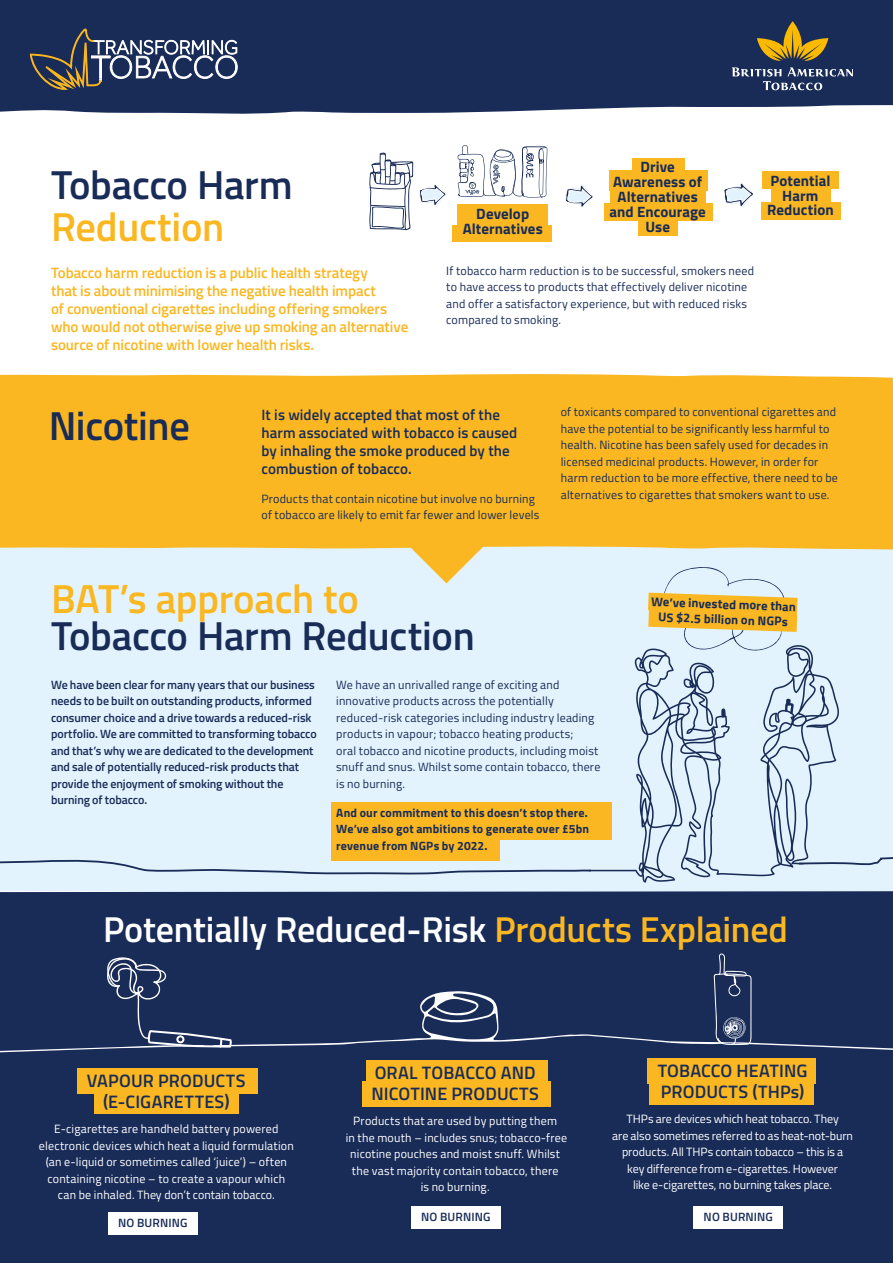
<style>
.page{position:relative;width:893px;height:1263px;background:#fff}
.page>*{position:absolute;margin:0;border:0;box-sizing:border-box;transform-origin:0 0}
.t1{font:600 40.5px "Titillium Web";letter-spacing:-.005em;color:#192c58}
.t2{font:600 40.5px "Titillium Web";letter-spacing:-.005em;color:#fab721}
.t3{font:600 36px "Titillium Web";letter-spacing:-.005em;color:#fff}
.t4{font:600 18px/21px "Titillium Web";letter-spacing:.005em;color:#192c58}
.t5{font:600 15px/18px "Titillium Web";letter-spacing:-.005em;color:#fab721}
.t6{font:600 15px/18px "Titillium Web";letter-spacing:.005em;color:#192c58}
.t7{font:700 15px/15px "Titillium Web";letter-spacing:.005em;color:#192c58;text-align:center}
.t8{font:700 12.6px/15.1px "Titillium Web";color:#192c58;text-align:center}
.t9{font:12px/16.5px "Titillium Web";letter-spacing:.015em;color:#192c58}
.t10{font:12px/16.5px "Titillium Web";letter-spacing:.015em;color:#fff;text-align:center}
.t11{font:600 12px/16.5px "Titillium Web";letter-spacing:-.005em;color:#192c58}
.t12{font:12px/16.5px "Titillium Web";letter-spacing:-.005em;color:#fff;text-align:center}
.t13{font:700 12px/16.5px "Titillium Web";letter-spacing:.015em;color:#192c58;text-align:justify}
.s1{color:#fab721}
</style>
<div class="page">
<div style="left:0;top:374px;width:893px;height:172px;background:#fab721"></div>
<div style="left:0;top:546px;width:893px;height:345px;background:#e2f3fd"></div>
<svg style="left:589px;top:644px;width:253px;height:238px;background:#cbddea"></svg>
<svg style="left:721px;top:708px;width:5px;height:10px"></svg>
<svg style="left:785px;top:699px;width:9px;height:15px"></svg>
<svg style="left:0;top:857px;width:593px;height:19px;background:#cddeeb"></svg>
<svg style="left:797px;top:856px;width:96px;height:10px"></svg>
<svg style="left:648px;top:566px;width:149px;height:87px;background:#e6d6a3"></svg>
<div style="left:0;top:891px;width:893px;height:372px;background:#192c58"></div>
<div style="left:362px;top:1081px;width:189px;height:26px;background:#fab721"></div>
<div style="left:366px;top:1060px;width:181px;height:25px;background:#fab721"></div>
<div style="left:647px;top:1058px;width:169px;height:25px;background:#fab721"></div>
<div style="left:649px;top:1079px;width:165px;height:25px;background:#fab721"></div>
<div style="left:94px;top:1089px;width:145px;height:25px;background:#fab721"></div>
<div style="left:77px;top:1068px;width:180px;height:25px;background:#fab721"></div>
<div style="left:331px;top:802px;width:280px;height:38px;background:#fab721"></div>
<div style="left:331px;top:823px;width:169px;height:38px;background:#fab721"></div>
<div style="left:0;top:0;width:893px;height:114px;background:#192c58"></div>
<svg style="left:30px;top:28px;width:208px;height:62px;background:#46516b"></svg>
<svg style="left:732px;top:67px;width:121px;height:23px;background:#465679"></svg>
<svg style="left:757px;top:21px;width:71px;height:40px;background:#736434"></svg>
<svg style="left:409px;top:508px;width:75px;height:75px;background:#f4c556"></svg>
<div style="left:0;top:953px;width:893px;height:101px;background:#192c58"></div>
<div style="left:693px;top:1206px;width:90px;height:23px;background:#fff"></div>
<div style="left:411px;top:1206px;width:90px;height:23px;background:#fff"></div>
<div style="left:108px;top:1212px;width:90px;height:23px;background:#fff"></div>
<div style="left:452px;top:225px;width:100px;height:16px;background:#fab721"></div>
<div style="left:457px;top:204px;width:90px;height:23px;background:#fab721"></div>
<svg style="left:724px;top:183px;width:30px;height:25px"></svg>
<div style="left:604px;top:203px;width:108px;height:18px;background:#fab721"></div>
<div style="left:638px;top:218px;width:40px;height:18px;background:#fab721"></div>
<div style="left:611px;top:188px;width:95px;height:20px;background:#fab721"></div>
<div style="left:609px;top:171px;width:98px;height:20px;background:#fab721"></div>
<div style="left:632px;top:159px;width:52px;height:17px;background:#fab721"></div>
<svg style="left:369px;top:152px;width:77px;height:78px"></svg>
<div style="left:762px;top:171px;width:77px;height:18px;background:#fab721"></div>
<div style="left:761px;top:202px;width:80px;height:18px;background:#fab721"></div>
<div style="left:771px;top:187px;width:59px;height:18px;background:#fab721"></div>
<svg style="left:457px;top:145px;width:91px;height:53px"></svg>
<svg style="left:565px;top:184px;width:28px;height:23px"></svg>
<h1 class="t1" style="left:51px;top:154px;width:243px">Tobacco Harm</h1>
<h1 class="t2" style="left:51px;top:197px;width:175px">Reduction</h1>
<p class="t7" style="left:609px;top:158px;width:98px">Drive<br>Awareness of<br>Alternatives and Encourage<br>Use</p>
<p class="t7" style="left:770px;top:172px;width:62px">Potential<br>Harm</p>
<p class="t7" style="left:476px;top:206px;width:54px">Develop</p>
<p class="t7" style="left:767px;top:202px;width:68px">Reduction</p>
<p class="t7" style="left:463px;top:221px;width:82px">Alternatives</p>
<p class="t5" style="left:51px;top:263px;width:359px">Tobacco harm reduction is a public health strategy<br>that is about minimising the negative health impact<br>of conventional cigarettes including offering smokers who would not otherwise give up smoking an alternative source of nicotine with lower health risks.</p>
<p class="t9" style="left:446px;top:262px;width:309px">If tobacco harm reduction is to be successful, smokers need to have access to products that effectively deliver nicotine and offer a satisfactory experience, but with reduced risks compared to smoking.</p>
<h1 class="t1" style="left:49px;top:395px;width:143px">Nicotine</h1>
<p class="t6" style="left:261px;top:405px;width:257px">It is widely accepted that most of the harm associated with tobacco is caused by inhaling the smoke produced by the combustion of tobacco.</p>
<p class="t9" style="left:261px;top:490px;width:279px">Products that contain nicotine but involve no burning of tobacco are likely to emit far fewer and lower levels</p>
<p class="t9" style="left:561px;top:403px;width:279px">of toxicants compared to conventional cigarettes and have the potential to be significantly less harmful to health. Nicotine has been safely used for decades in licensed medicinal products. However, in order for harm reduction to be more effective, there need to be alternatives to cigarettes that smokers want to use.</p>
<h1 class="t2" style="left:51px;top:568px;width:309px">BAT’s approach to</h1>
<h1 class="t1" style="left:51px;top:606px;width:425px">Tobacco Harm Reduction</h1>
<p class="t8" style="left:652px;top:593px;width:146px;rotate:2deg">We’ve invested more than<br>US $2.5 billion on NGPs</p>
<p class="t11" style="left:51px;top:675px;width:267px">We have been clear for many years that our business needs to be built on outstanding products, informed consumer choice and a drive towards a reduced-risk portfolio. We are committed to transforming tobacco and that’s why we are dedicated to the development and sale of potentially reduced-risk products that provide the enjoyment of smoking without the burning of tobacco.</p>
<p class="t9" style="left:336px;top:675px;width:266px">We have an unrivalled range of exciting and innovative products across the potentially reduced-risk categories including industry leading products in vapour; tobacco heating products;<br>oral tobacco and nicotine products, including moist snuff and snus. Whilst some contain tobacco, there is no burning.</p>
<p class="t13" style="left:336px;top:804px;width:254px">And our commitment to this doesn’t stop there.<br>We’ve also got ambitions to generate over £5bn revenue from NGPs by 2022.</p>
<h2 class="t3" style="left:103px;top:902px;width:686px">Potentially Reduced-Risk <span class="s1">Products Explained</span></h2>
<h3 class="t4" style="left:87px;top:1069px;width:160px;text-align:center">VAPOUR PRODUCTS (E-CIGARETTES)</h3>
<p class="t10" style="left:39px;top:1120px;width:256px">E-cigarettes are handheld battery powered electronic devices which heat a liquid formulation (an e-liquid or sometimes called ‘juice’) – often containing nicotine – to create a vapour which can be inhaled. They don’t contain tobacco.</p>
<p class="t11" style="left:118px;top:1214px;width:71px">NO BURNING</p>
<h3 class="t4" style="left:371px;top:1061px;width:169px">ORAL TOBACCO AND<br>NICOTINE PRODUCTS</h3>
<p class="t10" style="left:346px;top:1112px;width:223px">Products that are used by putting them<br>in the mouth – includes snus; tobacco-free nicotine pouches and moist snuff. Whilst the vast majority contain tobacco, there<br>is no burning.</p>
<h3 class="t4" style="left:658px;top:1059px;width:151px">TOBACCO HEATING<br>PRODUCTS (THPs)</h3>
<p class="t12" style="left:612px;top:1110px;width:242px">THPs are devices which heat tobacco. They<br>are also sometimes referred to as heat-not-burn products. All THPs contain tobacco – this is a key difference from e-cigarettes. However<br>like e-cigarettes, no burning takes place.</p>
<p class="t11" style="left:421px;top:1208px;width:71px">NO BURNING</p>
<p class="t11" style="left:704px;top:1208px;width:71px">NO BURNING</p>
</div>
